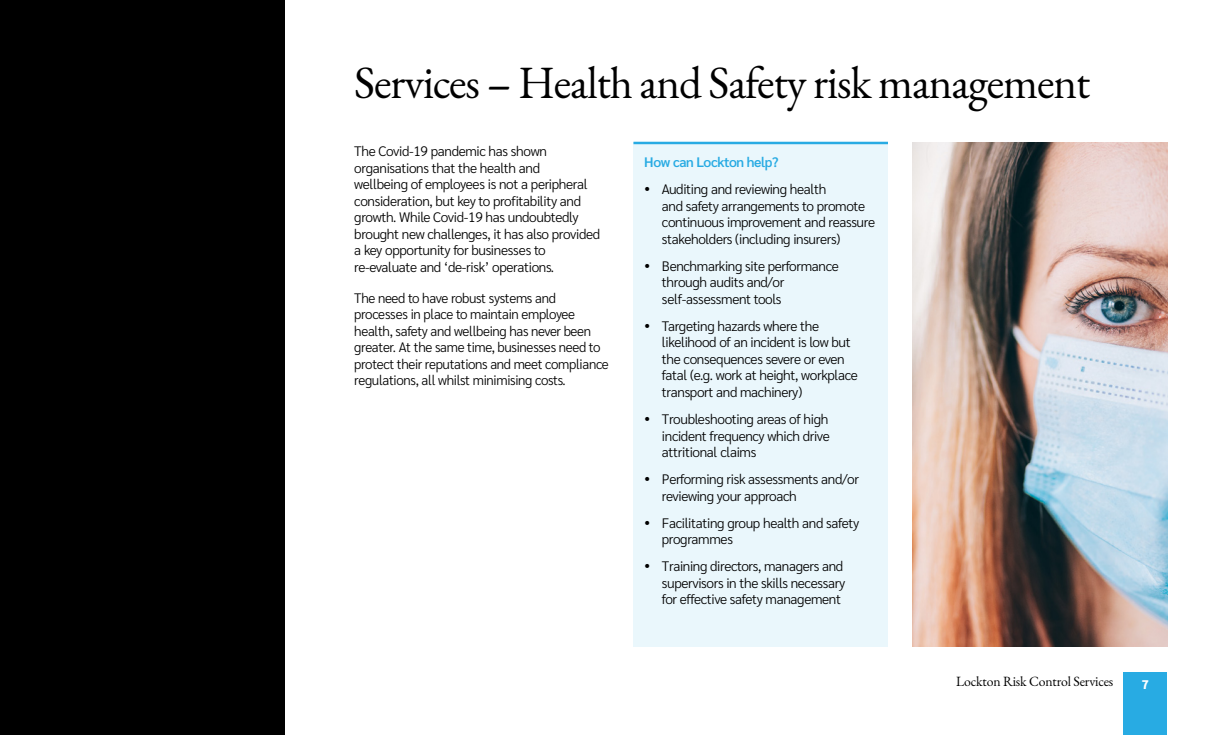
<style>
.page{position:relative;width:1230px;height:735px;background:#fff}
.page>*{position:absolute;margin:0;border:0;box-sizing:border-box;transform-origin:0 0}
.t1{font:45px "EB Garamond";letter-spacing:-.025em;color:#000}
.t2{font:300 13.75px/16.5px "Sarabun";letter-spacing:-.025em;color:#000}
.t3{font:13.75px "EB Garamond";letter-spacing:-.01em;color:#000}
.t4{font:600 13.75px "Sarabun";letter-spacing:-.025em;color:#28abe3}
.t5{font:800 12.5px "Sarabun";color:#fff}
</style>
<div class="page">
<div style="left:0;top:0;width:285px;height:735px;background:#000"></div>
<div style="left:634px;top:142px;width:254px;height:504px;background:#eaf7fc"></div>
<hr style="left:633px;top:142px;width:255px;height:2px;background:#28abe3">
<img style="left:913px;top:143px;width:255px;height:504px">
<div style="left:1123px;top:672px;width:44px;height:63px;background:#28abe3"></div>
<h1 class="t1" style="left:354px;top:54px;width:738px">Services – Health and Safety risk management</h1>
<p class="t2" style="left:354px;top:143px;width:247px">The Covid-19 pandemic has shown organisations that the health and<br>wellbeing of employees is not a peripheral consideration, but key to profitability and growth. While Covid-19 has undoubtedly brought new challenges, it has also provided a key opportunity for businesses to re-evaluate and ‘de-risk’ operations.</p>
<p class="t2" style="left:354px;top:290px;width:256px">The need to have robust systems and processes in place to maintain employee health, safety and wellbeing has never been greater. At the same time, businesses need to protect their reputations and meet compliance regulations, all whilst minimising costs.</p>
<p class="t4" style="left:644px;top:154px;width:136px">How can Lockton help?</p>
<p class="t2" style="left:662px;top:181px;width:215px">Auditing and reviewing health<br>and safety arrangements to promote continuous improvement and reassure stakeholders (including insurers)</p>
<p class="t2" style="left:662px;top:258px;width:178px">Benchmarking site performance through audits and/or self-assessment tools</p>
<p class="t2" style="left:662px;top:318px;width:197px">Targeting hazards where the likelihood of an incident is low but the consequences severe or even fatal (e.g. work at height, workplace transport and machinery)</p>
<p class="t2" style="left:662px;top:411px;width:169px;text-align:justify">Troubleshooting areas of high incident frequency which drive attritional claims</p>
<p class="t2" style="left:662px;top:471px;width:199px">Performing risk assessments and/or reviewing your approach</p>
<p class="t2" style="left:662px;top:515px;width:199px">Facilitating group health and safety programmes</p>
<p class="t2" style="left:662px;top:558px;width:185px">Training directors, managers and supervisors in the skills necessary for effective safety management</p>
<p class="t3" style="left:956px;top:673px;width:159px">Lockton Risk Control Services</p>
<p class="t5" style="left:1142px;top:678px;width:9px">7</p>
</div>
